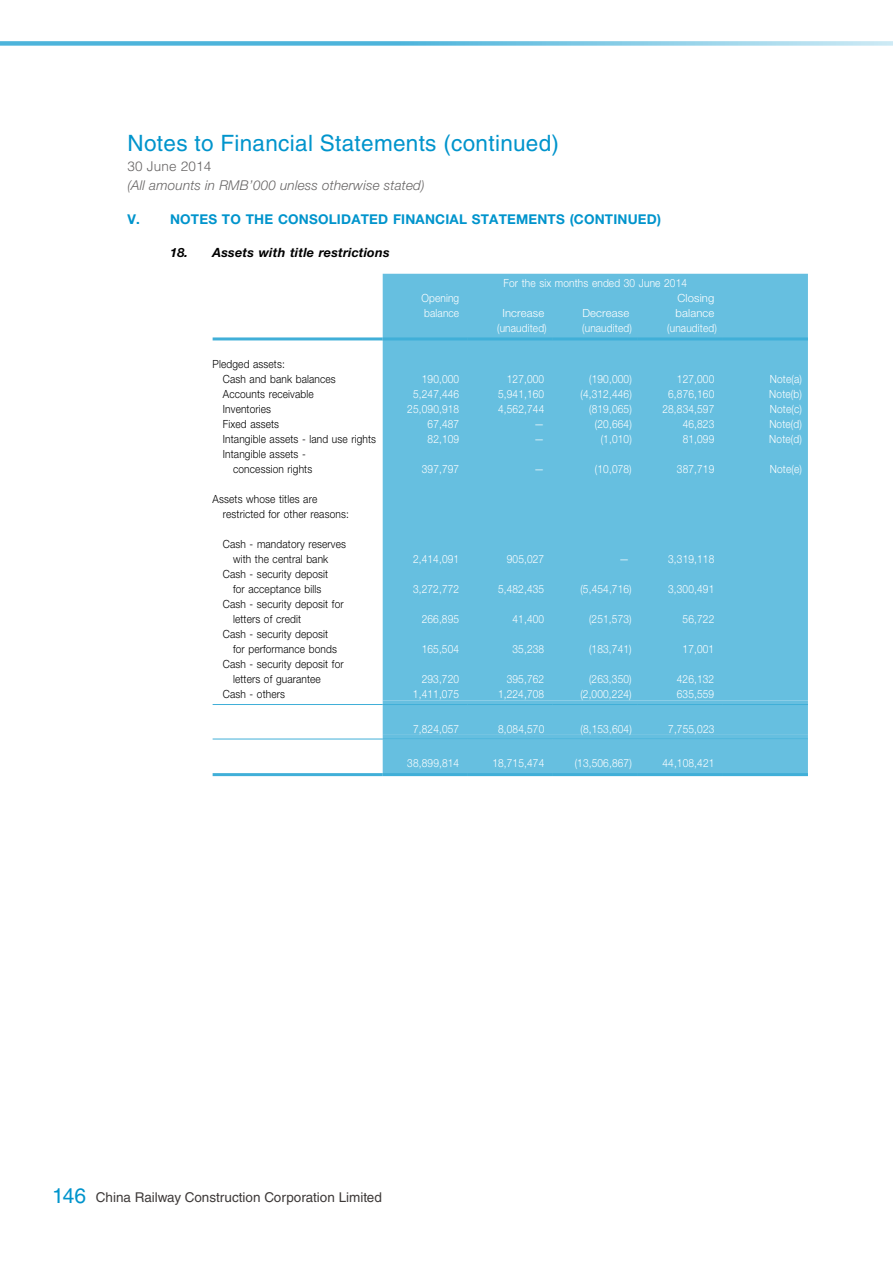
<style>
.page{position:relative;width:893px;height:1263px;background:#fff}
.page>*{position:absolute;margin:0;border:0;box-sizing:border-box;transform-origin:0 0}
.t1{font:22.5px "Helvetica LT Std";letter-spacing:.015em;color:#0094cc}
.t2{font:700 13.5px "Helvetica Neue LT Std";color:#0094cc}
.t3{font:13.5px "Helvetica LT Std";color:#3e3a39}
.t4{font:italic 300 13.5px "Helvetica Neue LT Std";letter-spacing:.015em;color:#666464}
.t5{font:300 13.5px "Helvetica LT Std";letter-spacing:.015em;color:#666464}
.t6{font:italic 700 12.75px "Helvetica Neue LT Std";letter-spacing:.015em;color:#000}
.t7{font:300 11.25px/15px "Helvetica Neue LT Std";letter-spacing:.015em;color:#fff;scale:.9 1}
.t8{font:300 11.25px/15px "Helvetica Neue LT Std";letter-spacing:.015em;color:#000;scale:.9 1}
.t9{font:300 11.25px/15px "Helvetica Neue LT Std";letter-spacing:.015em;color:#fff}
.s1{font-size:21px;color:#0094cc}
</style>
<div class="page">
<svg style="left:0;top:41px;width:892px;height:5px"></svg>
<div style="left:383px;top:274px;width:425px;height:499px;background:#66bfe0"></div>
<svg style="left:383px;top:700px;width:425px;height:39px"></svg>
<hr style="left:213px;top:337px;width:170px;height:3px;background:#40afd8">
<hr style="left:383px;top:337px;width:85px;height:3px;background:#40afd8">
<hr style="left:468px;top:337px;width:85px;height:3px;background:#40afd8">
<hr style="left:553px;top:337px;width:85px;height:3px;background:#40afd8">
<hr style="left:638px;top:337px;width:85px;height:3px;background:#40afd8">
<hr style="left:723px;top:337px;width:85px;height:3px;background:#40afd8">
<hr style="left:213px;top:704px;width:170px;height:1px;background:#40afd8">
<hr style="left:383px;top:704px;width:85px;height:1px;background:#40afd8">
<hr style="left:468px;top:704px;width:85px;height:1px;background:#40afd8">
<hr style="left:553px;top:704px;width:85px;height:1px;background:#40afd8">
<hr style="left:638px;top:704px;width:85px;height:1px;background:#40afd8">
<hr style="left:723px;top:704px;width:85px;height:1px;background:#40afd8">
<hr style="left:213px;top:739px;width:170px;height:1px;background:#40afd8">
<hr style="left:383px;top:739px;width:85px;height:1px;background:#40afd8">
<hr style="left:468px;top:739px;width:85px;height:1px;background:#40afd8">
<hr style="left:553px;top:739px;width:85px;height:1px;background:#40afd8">
<hr style="left:638px;top:739px;width:85px;height:1px;background:#40afd8">
<hr style="left:723px;top:739px;width:85px;height:1px;background:#40afd8">
<hr style="left:213px;top:773px;width:170px;height:3px;background:#40afd8">
<hr style="left:383px;top:773px;width:85px;height:3px;background:#40afd8">
<hr style="left:468px;top:773px;width:85px;height:3px;background:#40afd8">
<hr style="left:553px;top:773px;width:85px;height:3px;background:#40afd8">
<hr style="left:638px;top:773px;width:85px;height:3px;background:#40afd8">
<hr style="left:723px;top:773px;width:85px;height:3px;background:#40afd8">
<h1 class="t1" style="left:128px;top:130px;width:433px">Notes to Financial Statements (continued)</h1>
<p class="t5" style="left:128px;top:158px;width:85px">30 June 2014</p>
<p class="t4" style="left:128px;top:177px;width:299px">(All amounts in RMB’000 unless otherwise stated)</p>
<p class="t2" style="left:128px;top:211px;width:63px">V. NOTES</p>
<p class="t2" style="left:222px;top:211px;width:34px">TO THE</p>
<p class="t2" style="left:278px;top:211px;width:11px">CONSOLIDATED</p>
<p class="t2" style="left:393px;top:211px;width:10px">FINANCIAL</p>
<p class="t2" style="left:472px;top:211px;width:11px">STATEMENTS</p>
<p class="t2" style="left:570px;top:211px;width:15px">(CONTINUED</p>
<p class="t2" style="left:657px;top:211px;width:5px">)</p>
<p class="t6" style="left:170px;top:244px;width:221px">18. Assets with title restrictions</p>
<p class="t7" style="left:503px;top:275px;width:205px">For the six months ended 30 June 2014</p>
<p class="t7" style="left:421px;top:290px;width:43px">Opening balance</p>
<p class="t9" style="left:675px;top:290px;width:40px">Closing balance</p>
<p class="t9" style="left:502px;top:305px;width:43px">Increase</p>
<p class="t9" style="left:582px;top:305px;width:48px">Decrease</p>
<p class="t8" style="left:223px;top:357px;width:127px;text-indent:-10px">Pledged assets:<br>Cash and bank balances</p>
<p class="t7" style="left:497px;top:320px;width:57px">(unaudited)</p>
<p class="t7" style="left:582px;top:320px;width:57px">(unaudited)</p>
<p class="t7" style="left:667px;top:320px;width:57px">(unaudited)</p>
<p class="t7" style="left:422px;top:372px;width:43px">190,000</p>
<p class="t7" style="left:507px;top:372px;width:43px">127,000</p>
<p class="t7" style="left:589px;top:372px;width:49px">(190,000)</p>
<p class="t7" style="left:677px;top:372px;width:43px">127,000</p>
<p class="t7" style="left:770px;top:372px;width:37px">Note(a)</p>
<p class="t8" style="left:223px;top:387px;width:102px">Accounts receivable</p>
<p class="t7" style="left:413px;top:387px;width:53px">5,247,446</p>
<p class="t7" style="left:498px;top:387px;width:53px">5,941,160</p>
<p class="t7" style="left:580px;top:387px;width:59px">(4,312,446)</p>
<p class="t7" style="left:668px;top:387px;width:53px">6,876,160</p>
<p class="t7" style="left:769px;top:387px;width:38px">Note(b)</p>
<p class="t8" style="left:223px;top:402px;width:55px">Inventories</p>
<p class="t7" style="left:407px;top:402px;width:59px">25,090,918</p>
<p class="t7" style="left:498px;top:402px;width:53px">4,562,744</p>
<p class="t7" style="left:589px;top:402px;width:49px">(819,065)</p>
<p class="t7" style="left:662px;top:402px;width:59px">28,834,597</p>
<p class="t7" style="left:770px;top:402px;width:37px">Note(c)</p>
<p class="t8" style="left:223px;top:417px;width:64px">Fixed assets</p>
<p class="t7" style="left:428px;top:417px;width:37px">67,487</p>
<p class="t7" style="left:534px;top:417px;width:13px">—</p>
<p class="t7" style="left:595px;top:417px;width:42px">(20,664)</p>
<p class="t7" style="left:683px;top:417px;width:37px">46,823</p>
<p class="t7" style="left:769px;top:417px;width:38px">Note(d)</p>
<p class="t8" style="left:223px;top:432px;width:172px">Intangible assets - land use rights</p>
<p class="t7" style="left:428px;top:432px;width:37px">82,109</p>
<p class="t7" style="left:534px;top:432px;width:13px">—</p>
<p class="t7" style="left:601px;top:432px;width:36px">(1,010)</p>
<p class="t7" style="left:683px;top:432px;width:37px">81,099</p>
<p class="t7" style="left:769px;top:432px;width:38px">Note(d)</p>
<p class="t8" style="left:233px;top:447px;width:89px;text-indent:-10px">Intangible assets - concession rights</p>
<p class="t7" style="left:422px;top:462px;width:43px">397,797</p>
<p class="t7" style="left:534px;top:462px;width:13px">—</p>
<p class="t7" style="left:595px;top:462px;width:42px">(10,078)</p>
<p class="t7" style="left:677px;top:462px;width:43px">387,719</p>
<p class="t7" style="left:770px;top:462px;width:37px">Note(e)</p>
<p class="t8" style="left:223px;top:492px;width:142px;text-indent:-10px">Assets whose titles are restricted for other reasons:</p>
<p class="t8" style="left:233px;top:537px;width:127px;text-indent:-10px">Cash - mandatory reserves with the central bank</p>
<p class="t8" style="left:223px;top:567px;width:119px;text-align:center">Cash - security deposit for acceptance bills</p>
<p class="t8" style="left:233px;top:597px;width:124px;text-indent:-10px">Cash - security deposit for letters of credit</p>
<p class="t8" style="left:233px;top:627px;width:117px;text-indent:-10px">Cash - security deposit for performance bonds</p>
<p class="t8" style="left:233px;top:657px;width:124px;text-indent:-10px">Cash - security deposit for letters of guarantee</p>
<p class="t7" style="left:413px;top:552px;width:53px">2,414,091</p>
<p class="t7" style="left:507px;top:552px;width:43px">905,027</p>
<p class="t7" style="left:619px;top:552px;width:13px">—</p>
<p class="t7" style="left:668px;top:552px;width:53px">3,319,118</p>
<p class="t7" style="left:413px;top:582px;width:53px">3,272,772</p>
<p class="t7" style="left:498px;top:582px;width:53px">5,482,435</p>
<p class="t7" style="left:580px;top:582px;width:59px">(5,454,716)</p>
<p class="t7" style="left:668px;top:582px;width:53px">3,300,491</p>
<p class="t7" style="left:422px;top:612px;width:43px">266,895</p>
<p class="t7" style="left:512px;top:612px;width:37px">41,400</p>
<p class="t7" style="left:589px;top:612px;width:49px">(251,573)</p>
<p class="t7" style="left:683px;top:612px;width:37px">56,722</p>
<p class="t7" style="left:422px;top:642px;width:43px">165,504</p>
<p class="t7" style="left:512px;top:642px;width:37px">35,238</p>
<p class="t7" style="left:589px;top:642px;width:49px">(183,741)</p>
<p class="t7" style="left:683px;top:642px;width:37px">17,001</p>
<p class="t7" style="left:422px;top:672px;width:43px">293,720</p>
<p class="t7" style="left:507px;top:672px;width:43px">395,762</p>
<p class="t7" style="left:589px;top:672px;width:49px">(263,350)</p>
<p class="t7" style="left:677px;top:672px;width:43px">426,132</p>
<p class="t8" style="left:223px;top:687px;width:71px">Cash - others</p>
<p class="t7" style="left:413px;top:687px;width:53px">1,411,075</p>
<p class="t7" style="left:498px;top:687px;width:53px">1,224,708</p>
<p class="t7" style="left:580px;top:687px;width:59px">(2,000,224)</p>
<p class="t7" style="left:677px;top:687px;width:43px">635,559</p>
<p class="t7" style="left:413px;top:721px;width:53px">7,824,057</p>
<p class="t7" style="left:498px;top:721px;width:53px">8,084,570</p>
<p class="t7" style="left:580px;top:721px;width:59px">(8,153,604)</p>
<p class="t7" style="left:668px;top:721px;width:53px">7,755,023</p>
<p class="t7" style="left:407px;top:756px;width:59px">38,899,814</p>
<p class="t7" style="left:492px;top:756px;width:59px">18,715,474</p>
<p class="t7" style="left:575px;top:756px;width:65px">(13,506,867)</p>
<p class="t7" style="left:662px;top:756px;width:59px">44,108,421</p>
<p class="t3" style="left:52px;top:1189px;width:331px"><span class="s1">146</span> China Railway Construction Corporation Limited</p>
</div>
